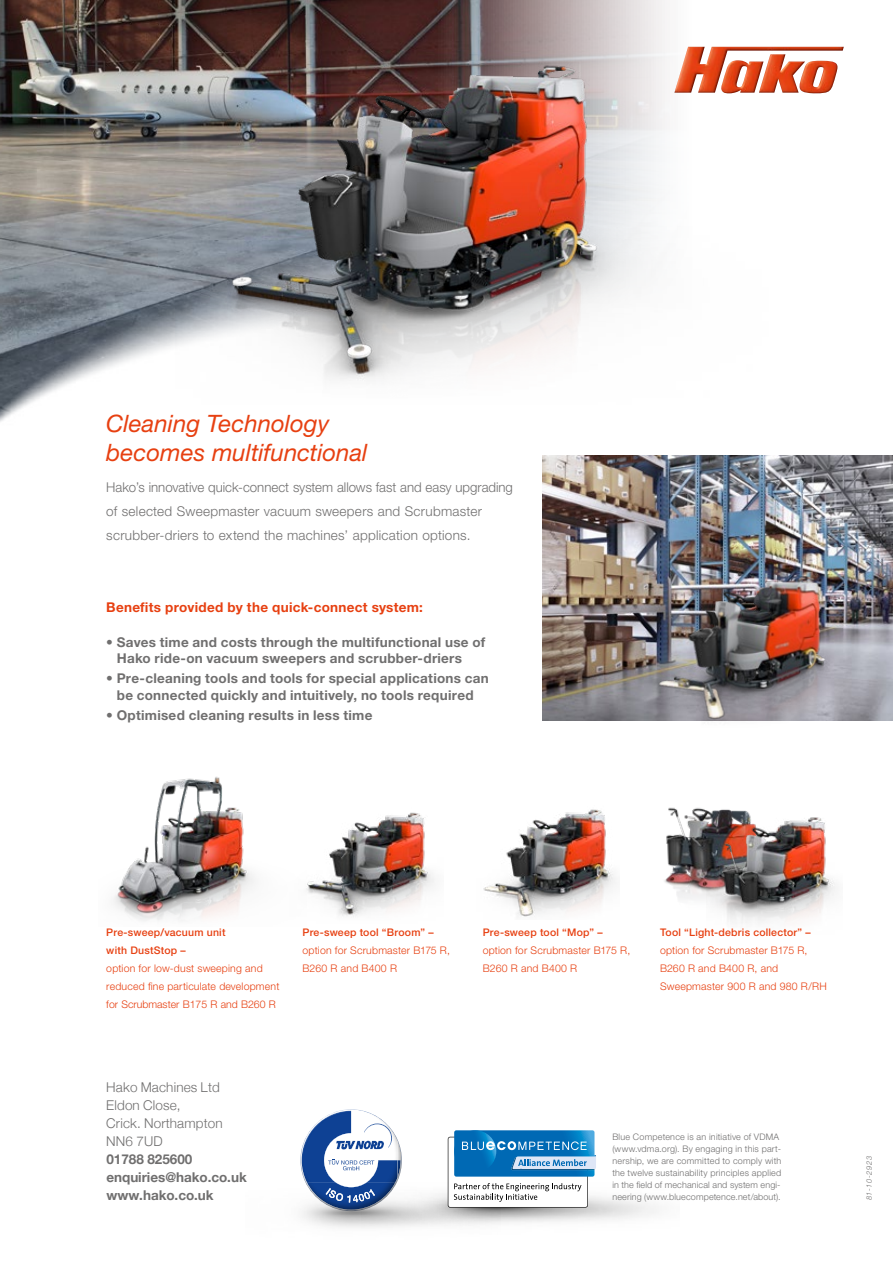
<style>
.page{position:relative;width:893px;height:1263px;background:#fff}
.page>*{position:absolute;margin:0;border:0;box-sizing:border-box;transform-origin:0 0}
.t1{font:italic 24px/28.5px "Helvetica Neue LT Std";color:#e74011}
.t2{font:700 13.5px/16.2px "Helvetica Neue LT Std";letter-spacing:.02em;color:#706f6f}
.t3{font:300 13.5px/24px "Helvetica Neue LT Std";letter-spacing:.015em;color:#706f6f}
.t4{font:300 13.5px/18px "Helvetica Neue";letter-spacing:.01em;color:#706f6f}
.t5{font:700 13.5px/18px "Helvetica Neue";letter-spacing:-.005em;color:#706f6f}
.t6{font:700 13.5px "Helvetica Neue LT Std";letter-spacing:.02em;color:#e74011}
.t7{font:300 10.5px/18px "Helvetica Neue LT Std";letter-spacing:.02em;color:#e74011}
.t8{font:500 10.5px/18px "Helvetica Neue LT Std";letter-spacing:.02em;color:#e74011}
.t9{font:300 9px/12px "Helvetica Neue LT Std";letter-spacing:.02em;color:#706f6f}
.t10{font:italic 300 7.5px "Helvetica Neue LT Std";letter-spacing:.085em;color:#706f6f}
</style>
<div class="page">
<img style="left:0;top:0;width:692px;height:202px">
<img style="left:0;top:202px;width:893px;height:254px">
<img style="left:769px;top:47px;width:75px;height:46px">
<img style="left:542px;top:456px;width:351px;height:265px">
<img style="left:483px;top:809px;width:133px;height:108px">
<img style="left:307px;top:812px;width:128px;height:105px">
<img style="left:175px;top:47px;width:594px;height:358px">
<img style="left:635px;top:564px;width:229px;height:157px">
<img style="left:664px;top:807px;width:82px;height:95px">
<img style="left:707px;top:811px;width:129px;height:112px">
<img style="left:113px;top:776px;width:194px;height:145px">
<img style="left:361px;top:1181px;width:296px;height:50px">
<svg style="left:448px;top:1130px;width:148px;height:77px"></svg>
<div style="left:299px;top:1108px;width:104px;height:104px;background:#000;opacity:.44"></div>
<h1 class="t1" style="left:106px;top:409px;width:263px">Cleaning Technology becomes multifunctional</h1>
<p class="t3" style="left:106px;top:475px;width:408px">Hako’s innovative quick-connect system allows fast and easy upgrading of selected Sweepmaster vacuum sweepers and Scrubmaster scrubber-driers to extend the machines’ application options.</p>
<p class="t6" style="left:106px;top:599px;width:318px">Benefits provided by the quick-connect system:</p>
<p class="t2" style="left:117px;top:633px;width:370px;text-indent:-11px">• Saves time and costs through the multifunctional use of<br>Hako ride-on vacuum sweepers and scrubber-driers</p>
<p class="t2" style="left:106px;top:670px;width:384px;text-align:center">• Pre-cleaning tools and tools for special applications can be connected quickly and intuitively, no tools required</p>
<p class="t2" style="left:106px;top:707px;width:268px">• Optimised cleaning results in less time</p>
<p class="t8" style="left:106px;top:923px;width:121px">Pre-sweep/vacuum unit with DustStop –</p>
<p class="t7" style="left:106px;top:959px;width:175px">option for low-dust sweeping and reduced fine particulate development for Scrubmaster B175 R and B260 R</p>
<p class="t8" style="left:303px;top:923px;width:133px">Pre-sweep tool “Broom” –</p>
<p class="t7" style="left:303px;top:941px;width:149px">option for Scrubmaster B175 R,<br>B260 R and B400 R</p>
<p class="t4" style="left:106px;top:1077px;width:118px">Hako Machines Ltd<br>Eldon Close,<br>Crick. Northampton<br>NN6 7UD</p>
<p class="t5" style="left:106px;top:1151px;width:142px">01788 825600 enquiries@hako.co.uk www.hako.co.uk</p>
<p class="t8" style="left:483px;top:923px;width:121px">Pre-sweep tool “Mop” –</p>
<p class="t7" style="left:483px;top:941px;width:149px">option for Scrubmaster B175 R,<br>B260 R and B400 R</p>
<p class="t8" style="left:660px;top:923px;width:152px">Tool “Light-debris collector” –</p>
<p class="t7" style="left:660px;top:941px;width:168px">option for Scrubmaster B175 R,<br>B260 R and B400 R, and<br>Sweepmaster 900 R and 980 R/RH</p>
<p class="t9" style="left:612px;top:1131px;width:171px">Blue Competence is an initiative of VDMA (www.vdma.org). By engaging in this part&shy;nership, we are committed to comply with the twelve sustainability principles applied in the field of mechanical and system engi&shy;neering (www.bluecompetence.net/about).</p>
<p class="t10" style="left:865px;top:1200px;width:46px;rotate:-90deg">81-10-2923</p>
</div>
